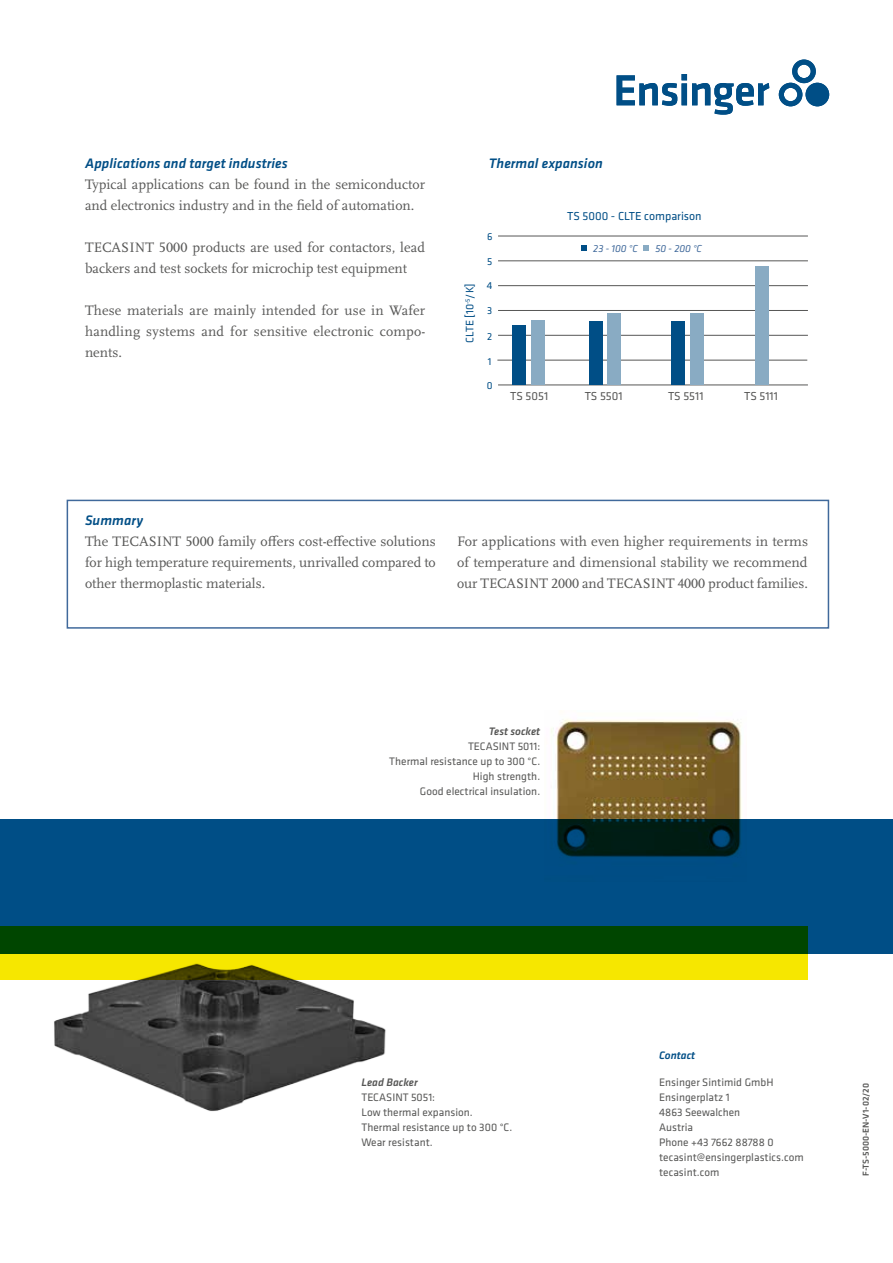
<style>
.page{position:relative;width:893px;height:1263px;background:#fff}
.page>*{position:absolute;margin:0;border:0;box-sizing:border-box;transform-origin:0 0}
.t1{font:14.25px/21px "Scala Pro";color:#575756;text-align:justify}
.t2{font:italic 500 14.25px "Klavika";letter-spacing:.005em;color:#004e86}
.t3{font:12px "Ensinger Klavika";color:#575756}
.t4{font:12px "Klavika";color:#004e86}
.t5{font:11.25px/15px "Klavika";letter-spacing:.005em;color:#575756}
.t6{font:italic 500 11.25px "Klavika";letter-spacing:.005em;color:#575756}
.t7{font:11.25px "Klavika";letter-spacing:.005em;color:#004e86}
.t8{font:italic 500 11.25px "Klavika";letter-spacing:.005em;color:#004e86}
.t9{font:italic 10.5px "Klavika";letter-spacing:-.005em;color:#40699b}
.t10{font:10.5px "Klavika";color:#004e86}
.t11{font:500 9px "Klavika";color:#575756}
</style>
<div class="page">
<img style="left:54px;top:980px;width:332px;height:132px">
<img style="left:551px;top:719px;width:191px;height:100px">
<hr style="left:498px;top:236px;width:310px;height:1px;background:#575756">
<hr style="left:498px;top:261px;width:310px;height:1px;background:#575756">
<hr style="left:498px;top:285px;width:310px;height:1px;background:#575756">
<hr style="left:498px;top:310px;width:310px;height:1px;background:#575756">
<hr style="left:498px;top:335px;width:310px;height:1px;background:#575756">
<hr style="left:497px;top:360px;width:310px;height:1px;background:#575756">
<hr style="left:498px;top:385px;width:310px;height:1px;background:#575756">
<div style="left:512px;top:326px;width:14px;height:59px;background:#004e86"></div>
<div style="left:589px;top:322px;width:13px;height:63px;background:#004e86"></div>
<div style="left:671px;top:322px;width:14px;height:63px;background:#004e86"></div>
<div style="left:531px;top:321px;width:14px;height:64px;background:#89abc3"></div>
<div style="left:607px;top:313px;width:14px;height:72px;background:#89abc3"></div>
<div style="left:690px;top:313px;width:14px;height:72px;background:#89abc3"></div>
<div style="left:755px;top:266px;width:14px;height:119px;background:#89abc3"></div>
<div style="left:67px;top:500px;width:762px;height:129px;border:2px solid #40699b"></div>
<svg style="left:617px;top:74px;width:152px;height:41px"></svg>
<div style="left:805px;top:83px;width:24px;height:23px;background:#004e86;border-radius:50%"></div>
<svg style="left:779px;top:60px;width:37px;height:46px"></svg>
<div style="left:0;top:926px;width:808px;height:54px;background:#f6e700"></div>
<svg style="left:0;top:819px;width:893px;height:134px;background:#004967"></svg>
<svg style="left:581px;top:246px;width:5px;height:5px"></svg>
<svg style="left:643px;top:246px;width:5px;height:5px"></svg>
<p class="t2" style="left:85px;top:154px;width:204px">Applications and target industries</p>
<p class="t1" style="left:85px;top:174px;width:342px">Typical applications can be found in the semiconductor and electronics industry and in the field of automation.</p>
<p class="t1" style="left:85px;top:237px;width:341px">TECASINT 5000 products are used for contactors, lead backers and test sockets for microchip test equipment</p>
<p class="t1" style="left:85px;top:300px;width:342px">These materials are mainly intended for use in Wafer handling systems and for sensitive electronic compo&shy;nents.</p>
<p class="t2" style="left:489px;top:154px;width:116px">Thermal expansion</p>
<p class="t7" style="left:462px;top:342px;width:61px;rotate:-90deg">CLTE [10<sup>-5</sup>/K]</p>
<p class="t10" style="left:487px;top:230px;width:7px">6</p>
<p class="t10" style="left:487px;top:254px;width:7px">5</p>
<p class="t10" style="left:487px;top:278px;width:7px">4</p>
<p class="t10" style="left:487px;top:304px;width:7px">3</p>
<p class="t10" style="left:487px;top:330px;width:7px">2</p>
<p class="t10" style="left:488px;top:355px;width:5px">1</p>
<p class="t10" style="left:487px;top:379px;width:7px">0</p>
<p class="t4" style="left:567px;top:208px;width:136px">TS 5000 - CLTE comparison</p>
<p class="t9" style="left:593px;top:242px;width:46px">23 - 100 °C</p>
<p class="t9" style="left:655px;top:242px;width:48px">50 - 200 °C</p>
<p class="t3" style="left:510px;top:388px;width:39px">TS 5051</p>
<p class="t3" style="left:585px;top:388px;width:40px">TS 5501</p>
<p class="t3" style="left:668px;top:388px;width:37px">TS 5511</p>
<p class="t3" style="left:744px;top:388px;width:35px">TS 5111</p>
<p class="t2" style="left:85px;top:511px;width:60px">Summary</p>
<p class="t1" style="left:85px;top:531px;width:352px">The TECASINT 5000 family offers cost-effective solutions for high temperature requirements, unrivalled compared to other thermoplastic materials.</p>
<p class="t1" style="left:457px;top:531px;width:352px">For applications with even higher requirements in terms of temperature and dimensional stability we recommend our TECASINT 2000 and TECASINT 4000 product families.</p>
<p class="t6" style="left:489px;top:723px;width:53px">Test socket</p>
<p class="t5" style="left:389px;top:738px;width:152px;text-align:right">TECASINT 5011:<br>Thermal resistance up to 300 °C.<br>High strength.<br>Good electrical insulation.</p>
<p class="t6" style="left:361px;top:1075px;width:58px">Lead Backer</p>
<p class="t5" style="left:361px;top:1090px;width:152px">TECASINT 5051:<br>Low thermal expansion.<br>Thermal resistance up to 300 °C.<br>Wear resistant.</p>
<p class="t8" style="left:659px;top:1047px;width:38px">Contact</p>
<p class="t5" style="left:659px;top:1074px;width:146px">Ensinger Sintimid GmbH<br>Ensingerplatz 1<br>4863 Seewalchen<br>Austria<br>Phone +43 7662 88788 0 tecasint@ensingerplastics.com tecasint.com</p>
<p class="t11" style="left:860px;top:1176px;width:95px;rotate:-90deg">F-TS-5000-EN-V1-02/20</p>
</div>
